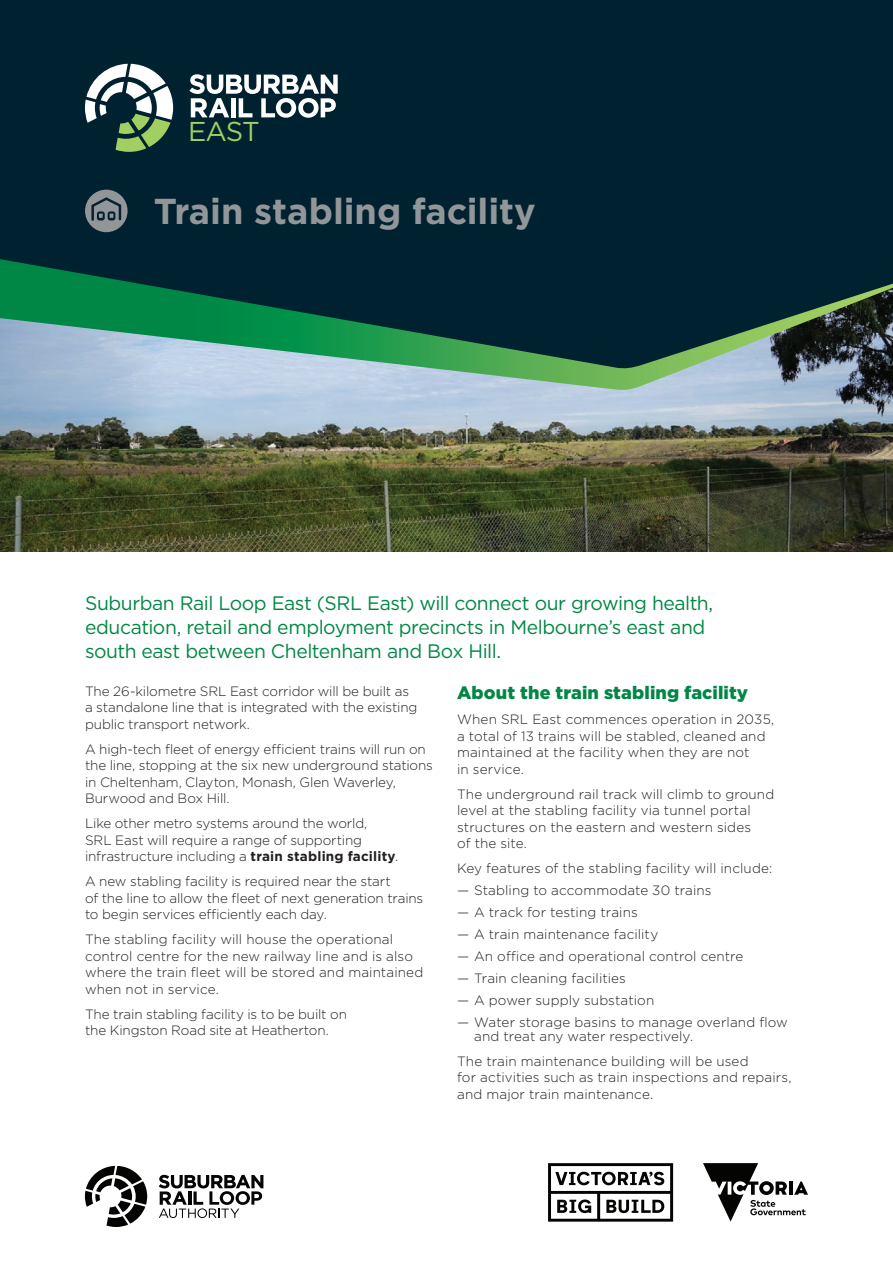
<style>
.page{position:relative;width:893px;height:1263px;background:#fff}
.page>*{position:absolute;margin:0;border:0;box-sizing:border-box;transform-origin:0 0}
.t1{font:700 36px "Gotham";color:#939698}
.t2{font:27.3px "Gotham HTF";color:#a2cf62}
.t3{font:19.5px/24px "Gotham";letter-spacing:-.02em;color:#008745}
.t4{font:900 18px "Gotham";letter-spacing:.005em;color:#008745}
.t5{font:300 13.5px/16.5px "Gotham";color:#231f20}
.s1{font-weight:700}
</style>
<div class="page">
<svg style="left:548px;top:1163px;width:125px;height:58px"></svg>
<svg style="left:703px;top:1163px;width:105px;height:58px"></svg>
<svg style="left:85px;top:1166px;width:62px;height:61px"></svg>
<svg style="left:159px;top:1175px;width:104px;height:43px"></svg>
<img style="left:0;top:391px;width:893px;height:160px">
<svg style="left:0;top:369px;width:893px;height:22px"></svg>
<svg style="left:0;top:0;width:893px;height:369px;fill:#002230"></svg>
<svg style="left:85px;top:64px;width:88px;height:88px"></svg>
<svg style="left:189px;top:74px;width:149px;height:44px"></svg>
<div style="left:85px;top:190px;width:43px;height:42px;background:#939698;border-radius:50%"></div>
<svg style="left:90px;top:196px;width:32px;height:25px"></svg>
<h2 class="t2" style="left:188px;top:116px;width:73px">EAST</h2>
<h1 class="t1" style="left:154px;top:188px;width:383px">Train stabling facility</h1>
<h3 class="t3" style="left:85px;top:590px;width:630px">Suburban Rail Loop East (SRL East) will connect our growing health, education, retail and employment precincts in Melbourne’s east and south east between Cheltenham and Box Hill.</h3>
<p class="t5" style="left:85px;top:682px;width:334px">The 26-kilometre SRL East corridor will be built as a standalone line that is integrated with the existing public transport network.</p>
<p class="t5" style="left:85px;top:740px;width:349px">A high-tech fleet of energy efficient trains will run on the line, stopping at the six new underground stations in Cheltenham, Clayton, Monash, Glen Waverley, Burwood and Box Hill.</p>
<p class="t5" style="left:85px;top:815px;width:315px">Like other metro systems around the world,<br>SRL East will require a range of supporting infrastructure including a <span class="s1">train stabling facility</span>.</p>
<p class="t5" style="left:85px;top:873px;width:340px">A new stabling facility is required near the start<br>of the line to allow the fleet of next generation trains to begin services efficiently each day.</p>
<p class="t5" style="left:85px;top:931px;width:340px">The stabling facility will house the operational control centre for the new railway line and is also where the train fleet will be stored and maintained when not in service.</p>
<p class="t5" style="left:85px;top:1005px;width:263px">The train stabling facility is to be built on the Kingston Road site at Heatherton.</p>
<h3 class="t4" style="left:457px;top:681px;width:293px">About the train stabling facility</h3>
<p class="t5" style="left:457px;top:711px;width:319px">When SRL East commences operation in 2035, a total of 13 trains will be stabled, cleaned and maintained at the facility when they are not<br>in service.</p>
<p class="t5" style="left:457px;top:785px;width:319px">The underground rail track will climb to ground level at the stabling facility via tunnel portal structures on the eastern and western sides<br>of the site.</p>
<p class="t5" style="left:457px;top:860px;width:317px">Key features of the stabling facility will include:</p>
<p class="t5" style="left:457px;top:882px;width:256px">— Stabling to accommodate 30 trains</p>
<p class="t5" style="left:457px;top:904px;width:182px">— A track for testing trains</p>
<p class="t5" style="left:457px;top:926px;width:203px">— A train maintenance facility</p>
<p class="t5" style="left:457px;top:948px;width:288px">— An office and operational control centre</p>
<p class="t5" style="left:457px;top:970px;width:170px">— Train cleaning facilities</p>
<p class="t5" style="left:457px;top:992px;width:199px">— A power supply substation</p>
<p class="t5" style="left:474px;top:1015px;width:315px;line-height:13.5px;text-indent:-17px">— Water storage basins to manage overland flow and treat any water respectively.</p>
<p class="t5" style="left:457px;top:1052px;width:336px">The train maintenance building will be used<br>for activities such as train inspections and repairs, and major train maintenance.</p>
</div>
